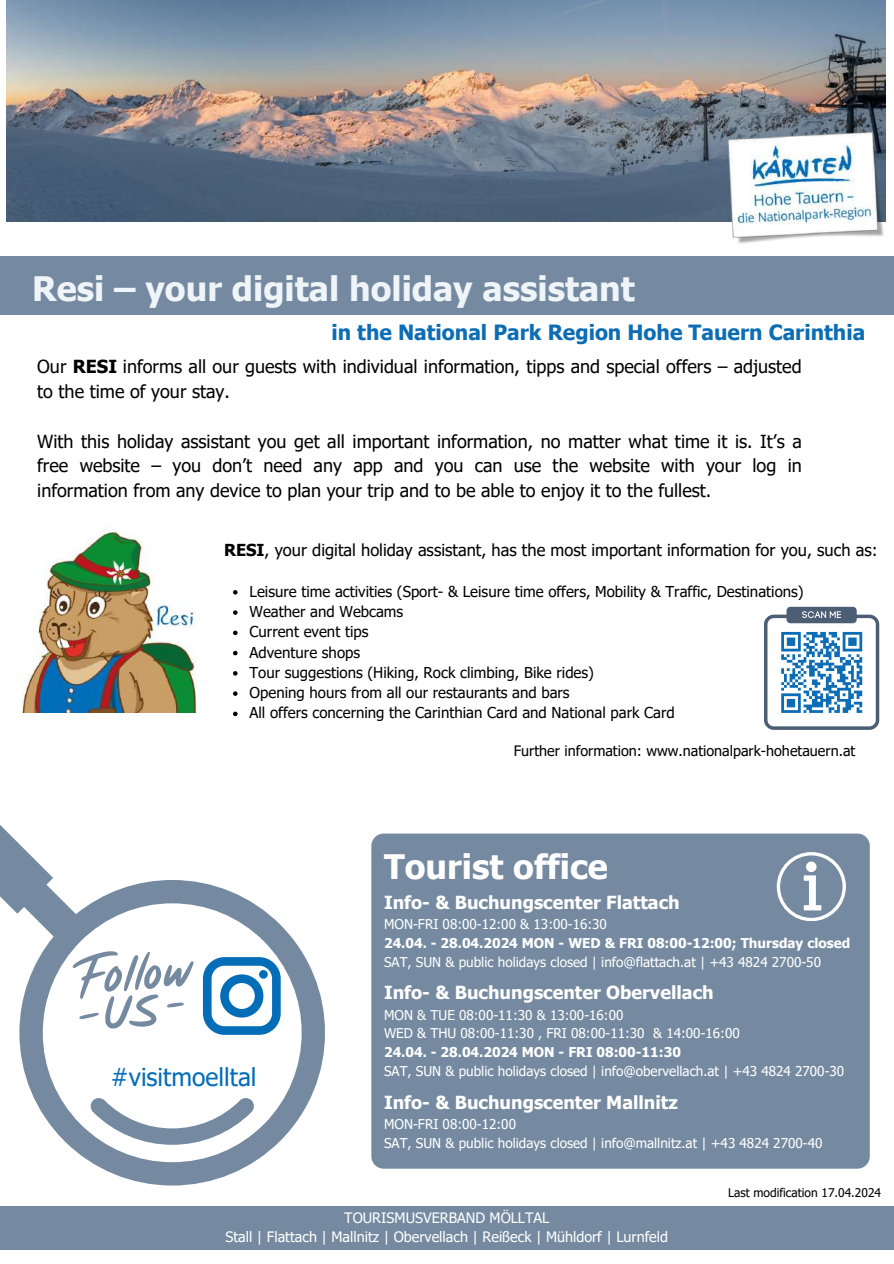
<style>
.page{position:relative;width:894px;height:1264px;background:#fff}
.page>*{position:absolute;margin:0;border:0;box-sizing:border-box;transform-origin:0 0}
.t1{font:700 33.75px "Tahoma";color:#eff4f9}
.t2{font:700 33.75px "Tahoma";color:#fff}
.t3{font:24.6px "Tahoma";color:#036db8}
.t4{font:700 21px "Tahoma";color:#0c6db4}
.t5{font:18px/24.8px "Tahoma";color:#000}
.t6{font:700 18px "Tahoma";color:#fff}
.t7{font:16.5px "Tahoma";color:#000}
.t8{font:15px/20.2px "Tahoma";color:#000}
.t9{font:14.4px/19.2px "Tahoma";color:#fff;text-align:center}
.t10{font:14.4px "Tahoma";color:#000}
.t11{font:13.5px/18.8px "Tahoma";color:#fff}
.t12{font:700 13.5px "Tahoma";color:#fff}
.t13{font:12px "Tahoma";color:#000}
.s1{font-weight:700}
</style>
<div class="page">
<img style="left:7px;top:0;width:878px;height:221px">
<img style="left:727px;top:132px;width:157px;height:112px">
<svg style="left:0;top:825px;width:325px;height:360px"></svg>
<svg style="left:90px;top:1097px;width:165px;height:47px"></svg>
<div style="left:0;top:1206px;width:893px;height:43px;background:#758aa0"></div>
<div style="left:371px;top:833px;width:498px;height:335px;background:#758aa0;border-radius:12px"></div>
<svg style="left:776px;top:852px;width:69px;height:68px"></svg>
<svg style="left:203px;top:957px;width:77px;height:77px"></svg>
<div style="left:0;top:256px;width:893px;height:59px;background:#758aa0"></div>
<div style="left:786px;top:607px;width:70px;height:16px;background:#4c5e74;border-radius:4px"></div>
<svg style="left:764px;top:611px;width:115px;height:119px"></svg>
<svg style="left:73px;top:950px;width:120px;height:78px"></svg>
<img style="left:21px;top:523px;width:176px;height:189px">
<svg style="left:233px;top:590px;width:4px;height:4px"></svg>
<svg style="left:233px;top:610px;width:4px;height:5px"></svg>
<svg style="left:233px;top:630px;width:4px;height:5px"></svg>
<svg style="left:233px;top:651px;width:4px;height:4px"></svg>
<svg style="left:233px;top:671px;width:4px;height:4px"></svg>
<svg style="left:233px;top:691px;width:4px;height:5px"></svg>
<svg style="left:233px;top:711px;width:4px;height:5px"></svg>
<h1 class="t1" style="left:32px;top:267px;width:604px">Resi – your digital holiday assistant</h1>
<p class="t4" style="left:331px;top:318px;width:535px">in the National Park Region Hohe Tauern Carinthia</p>
<p class="t5" style="left:37px;top:354px;width:765px">Our <span class="s1">RESI</span> informs all our guests with individual information, tipps and special offers – adjusted to the time of your stay.</p>
<p class="t5" style="left:37px;top:428px;width:765px;text-align:justify">With this holiday assistant you get all important information, no matter what time it is. It’s a free website – you don’t need any app and you can use the website with your log in information from any device to plan your trip and to be able to enjoy it to the fullest.</p>
<p class="t7" style="left:224px;top:540px;width:655px"><span class="s1">RESI</span>, your digital holiday assistant, has the most important information for you, such as:</p>
<p class="t8" style="left:249px;top:580px;width:555px">Leisure time activities (Sport- &amp; Leisure time offers, Mobility &amp; Traffic, Destinations)<br>Weather and Webcams<br>Current event tips<br>Adventure shops<br>Tour suggestions (Hiking, Rock climbing, Bike rides)<br>Opening hours from all our restaurants and bars<br>All offers concerning the Carinthian Card and National park Card</p>
<p class="t10" style="left:513px;top:742px;width:343px">Further information: www.nationalpark-hohetauern.at</p>
<h2 class="t3" style="left:111px;top:1061px;width:147px">#visitmoelltal</h2>
<h1 class="t2" style="left:384px;top:845px;width:225px">Tourist office</h1>
<p class="t6" style="left:384px;top:890px;width:297px">Info- &amp; Buchungscenter Flattach</p>
<p class="t11" style="left:384px;top:914px;width:224px">MON-FRI 08:00-12:00 &amp; 13:00-16:30</p>
<p class="t12" style="left:384px;top:934px;width:467px">24.04. - 28.04.2024 MON - WED &amp; FRI 08:00-12:00; Thursday closed</p>
<p class="t11" style="left:384px;top:951px;width:438px">SAT, SUN &amp; public holidays closed | info@flattach.at | +43 4824 2700-50</p>
<p class="t6" style="left:384px;top:981px;width:331px">Info- &amp; Buchungscenter Obervellach</p>
<p class="t11" style="left:384px;top:1005px;width:357px">MON &amp; TUE 08:00-11:30 &amp; 13:00-16:00<br>WED &amp; THU 08:00-11:30 , FRI 08:00-11:30 &amp; 14:00-16:00</p>
<p class="t12" style="left:384px;top:1043px;width:298px">24.04. - 28.04.2024 MON - FRI 08:00-11:30</p>
<p class="t11" style="left:384px;top:1061px;width:461px">SAT, SUN &amp; public holidays closed | info@obervellach.at | +43 4824 2700-30</p>
<p class="t6" style="left:384px;top:1090px;width:295px">Info- &amp; Buchungscenter Mallnitz</p>
<p class="t11" style="left:384px;top:1114px;width:439px">MON-FRI 08:00-12:00<br>SAT, SUN &amp; public holidays closed | info@mallnitz.at | +43 4824 2700-40</p>
<p class="t13" style="left:727px;top:1184px;width:154px">Last modification 17.04.2024</p>
<p class="t9" style="left:225px;top:1207px;width:444px">TOURISMUSVERBAND MÖLLTAL<br>Stall | Flattach | Mallnitz | Obervellach | Reißeck | Mühldorf | Lurnfeld</p>
</div>
